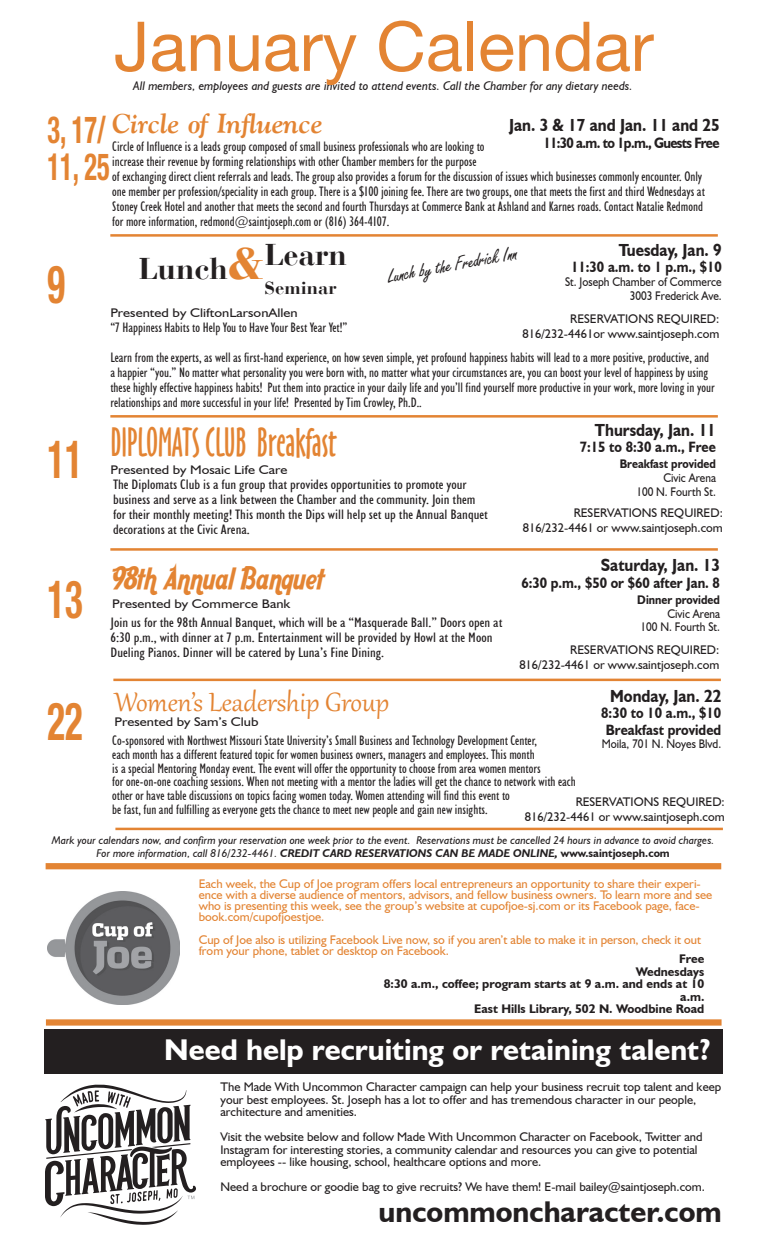
<style>
.page{position:relative;width:765px;height:1260px;background:#fff}
.page>*{position:absolute;margin:0;border:0;box-sizing:border-box;transform-origin:0 0}
.t1{font:68.75px "Helvetica Neue";color:#e38433}
.t2{font:700 condensed 52.5px "Helvetica Neue";color:#e38433;scale:.7 1}
.t3{font:37.5px "Oz Handicraft BT";color:#e38433;scale:.9 1}
.t4{font:700 condensed 37.5px/37.5px "Helvetica Neue";color:#e38433;scale:.7 1}
.t5{font:32.5px "Gabriola";color:#e38433}
.t6{font:700 30px "Humanist 521 BT";color:#fff}
.t7{font:700 30px "Humanist 521 BT";color:#231f20}
.t8{font:30px "Aarvark Cafe";color:#e38433;scale:.9 1}
.t9{font:700 30px "Boston";color:#231f20}
.t10{font:italic 700 27.5px "Gilde";letter-spacing:-.01em;color:#e38433}
.t11{font:20px "Freelance Script";color:#231f20}
.t12{font:700 17.5px "Humanist 521 BT";color:#231f20;scale:.9 1}
.t13{font:700 17.5px "Boston";color:#231f20;scale:1.05 1}
.t14{font:700 15px/16.2px "Humanist 521 BT";color:#231f20;scale:.9 1}
.t15{font:700 15px "Humanist 521 BT";letter-spacing:-.05em;color:#231f20;scale:.9 1}
.t16{font:condensed 13.75px/15px "Humanist 521 BT";color:#231f20}
.t17{font:condensed 13.75px/15px "Humanist 521 BT";color:#231f20;scale:1.15 1}
.t18{font:12.5px/15px "Humanist 521 BT";color:#231f20;text-align:right}
.t19{font:12.5px/11.2px "Humanist 521 BT";color:#e38433}
.t20{font:12.5px/13.8px "Humanist 521 BT";color:#231f20;text-align:right;scale:.9 1}
.t21{font:700 12.5px/12.5px "Humanist 521 BT";color:#231f20;text-align:right}
.t22{font:12.5px "Humanist 521 BT";color:#231f20;scale:1.15 1}
.t23{font:italic 12.5px "Humanist 521 BT";color:#231f20}
.t24{font:700 12.5px "Humanist 521 BT";color:#231f20;scale:.9 1}
.t25{font:italic 11.25px/12.5px "Humanist 521 BT";color:#231f20;text-align:center}
.s1{font-size:45px;color:#e38433}
.s2{font-weight:700}
.s3{font-weight:700;font-style:normal}
</style>
<div class="page">
<hr style="left:113px;top:679px;width:608px;height:2px;background:#e38433">
<hr style="left:110px;top:234px;width:608px;height:3px;background:#e38433">
<hr style="left:110px;top:548px;width:608px;height:3px;background:#e38433">
<hr style="left:110px;top:415px;width:608px;height:3px;background:#e38433">
<hr style="left:115px;top:828px;width:608px;height:2px;background:#e38433">
<img style="left:48px;top:891px;width:131px;height:114px">
<div style="left:46px;top:863px;width:675px;height:6px;background:#e38433"></div>
<div style="left:46px;top:1019px;width:676px;height:7px;background:#e38433"></div>
<svg style="left:45px;top:1085px;width:151px;height:140px"></svg>
<div style="left:44px;top:1029px;width:679px;height:45px;background:#231f20"></div>
<h1 class="t1" style="left:114px;top:-3px;width:541px">January Calendar</h1>
<p class="t23" style="left:133px;top:79px;width:501px">All members, employees and guests are invited to attend events. Call the Chamber for any dietary needs.</p>
<h3 class="t10" style="left:112px;top:107px;width:212px">Circle of Influence</h3>
<p class="t16" style="left:112px;top:139px;width:594px">Circle of Influence is a leads group composed of small business professionals who are looking to<br>increase their revenue by forming relationships with other Chamber members for the purpose<br>of exchanging direct client referrals and leads. The group also provides a forum for the discussion of issues which businesses commonly encounter. Only one member per profession/speciality in each group. There is a $100 joining fee. There are two groups, one that meets the first and third Wednesdays at Stoney Creek Hotel and another that meets the second and fourth Thursdays at Commerce Bank at Ashland and Karnes roads. Contact Natalie Redmond for more information, redmond@saintjoseph.com or (816) 364-4107.</p>
<h3 class="t4" style="left:48px;top:108px;width:90px">3, 17/<br>11, 25</h3>
<p class="t12" style="left:509px;top:115px;width:236px">Jan. 3 &amp; 17 and Jan. 11 and 25</p>
<p class="t15" style="left:544px;top:133px;width:197px">11:30 a.m. to 1p.m., Guests Free</p>
<h2 class="t2" style="left:48px;top:240px;width:27px">9</h2>
<h2 class="t2" style="left:48px;top:415px;width:52px">11</h2>
<h2 class="t2" style="left:48px;top:555px;width:52px">13</h2>
<h2 class="t2" style="left:48px;top:678px;width:52px">22</h2>
<p class="t12" style="left:619px;top:239px;width:116px">Tuesday, Jan. 9</p>
<p class="t14" style="left:571px;top:258px;width:169px">11:30 a.m. to 1 p.m., $10</p>
<p class="t20" style="left:565px;top:274px;width:176px">St. Joseph Chamber of Commerce<br>3003 Frederick Ave.</p>
<h3 class="t9" style="left:139px;top:244px;width:210px">Lunch<span class="s1">&amp;</span>Learn</h3>
<p class="t13" style="left:265px;top:277px;width:70px">Seminar</p>
<h3 class="t11" style="left:386px;top:266px;width:133px;rotate:-11deg">Lunch by the Fredrick Inn</h3>
<p class="t16" style="left:110px;top:312px;width:600px;line-height:30px">“7 Happiness Habits to Help You to Have Your Best Year Yet!”<br>Learn from the experts, as well as first-hand experience, on how seven simple, yet profound happiness habits will lead to a more positive, productive, and</p>
<p class="t16" style="left:110px;top:365px;width:606px">a happier “you.” No matter what personality you were born with, no matter what your circumstances are, you can boost your level of happiness by using these highly effective happiness habits! Put them into practice in your daily life and you’ll find yourself more productive in your work, more loving in your relationships and more successful in your life! Presented by Tim Crowley, Ph.D..</p>
<p class="t22" style="left:110px;top:305px;width:164px">Presented by CliftonLarsonAllen</p>
<p class="t18" style="left:522px;top:311px;width:198px">RESERVATIONS REQUIRED:<br>816/232-4461or www.saintjoseph.com</p>
<h3 class="t3" style="left:111px;top:420px;width:252px">DIPLOMATS CLUB Breakfast</h3>
<p class="t12" style="left:595px;top:419px;width:136px">Thursday, Jan. 11</p>
<p class="t14" style="left:580px;top:438px;width:153px">7:15 to 8:30 a.m., Free</p>
<p class="t24" style="left:620px;top:456px;width:108px">Breakfast provided</p>
<p class="t20" style="left:636px;top:470px;width:90px">Civic Arena<br>100 N. Fourth St.</p>
<p class="t22" style="left:111px;top:462px;width:155px">Presented by Mosaic Life Care</p>
<p class="t17" style="left:113px;top:477px;width:328px">The Diplomats Club is a fun group that provides opportunities to promote your business and serve as a link between the Chamber and the community. Join them for their monthly meeting! This month the Dips will help set up the Annual Banquet decorations at the Civic Arena.</p>
<p class="t18" style="left:523px;top:505px;width:201px">RESERVATIONS REQUIRED:<br>816/232-4461 or www.saintjoseph.com</p>
<h3 class="t8" style="left:111px;top:559px;width:239px">98th Annual Banquet</h3>
<p class="t22" style="left:112px;top:596px;width:156px">Presented by Commerce Bank</p>
<p class="t17" style="left:111px;top:615px;width:342px">Join us for the 98th Annual Banquet, which will be a “Masquerade Ball.” Doors open at<br>6:30 p.m., with dinner at 7 p.m. Entertainment will be provided by Howl at the Moon<br>Dueling Pianos. Dinner will be catered by Luna’s Fine Dining.</p>
<p class="t12" style="left:601px;top:554px;width:134px">Saturday, Jan. 13</p>
<p class="t14" style="left:521px;top:574px;width:222px">6:30 p.m., $50 or $60 after Jan. 8</p>
<p class="t24" style="left:637px;top:592px;width:93px">Dinner provided</p>
<p class="t20" style="left:640px;top:606px;width:90px">Civic Arena<br>100 N. Fourth St.</p>
<p class="t18" style="left:519px;top:642px;width:201px">RESERVATIONS REQUIRED:<br>816/232-4461 or www.saintjoseph.com</p>
<h3 class="t5" style="left:115px;top:681px;width:276px">Women’s Leadership Group</h3>
<p class="t22" style="left:115px;top:714px;width:127px">Presented by Sam’s Club</p>
<p class="t12" style="left:610px;top:685px;width:125px">Monday, Jan. 22</p>
<p class="t14" style="left:601px;top:705px;width:135px">8:30 to 10 a.m., $10<br>Breakfast provided</p>
<p class="t20" style="left:602px;top:737px;width:134px">Moila, 701 N. Noyes Blvd.</p>
<p class="t16" style="left:112px;top:734px;width:465px;line-height:13.8px">Co-sponsored with Northwest Missouri State University’s Small Business and Technology Development Center,<br>each month has a different featured topic for women business owners, managers and employees. This month<br>is a special Mentoring Monday event. The event will offer the opportunity to choose from area women mentors<br>for one-on-one coaching sessions. When not meeting with a mentor the ladies will get the chance to network with each other or have table discussions on topics facing women today. Women attending will find this event to<br>be fast, fun and fulfilling as everyone gets the chance to meet new people and gain new insights.</p>
<p class="t18" style="left:525px;top:794px;width:201px">RESERVATIONS REQUIRED:<br>816/232-4461 or www.saintjoseph.com</p>
<p class="t25" style="left:52px;top:834px;width:664px">Mark your calendars now, and confirm your reservation one week prior to the event. Reservations must be cancelled 24 hours in advance to avoid charges.<br>For more information, call 816/232-4461. <span class="s2">CREDIT CARD RESERVATIONS CAN BE MADE ONLINE,</span> <span class="s3">www.saintjoseph.com</span></p>
<p class="t19" style="left:199px;top:877px;width:515px">Each week, the Cup of Joe program offers local entrepreneurs an opportunity to share their experi&shy;ence with a diverse audience of mentors, advisors, and fellow business owners. To learn more and see who is presenting this week, see the group’s website at cupofjoe-sj.com or its Facebook page, face&shy;book.com/cupofjoestjoe.</p>
<p class="t19" style="left:199px;top:934px;width:504px">Cup of Joe also is utilizing Facebook Live now, so if you aren’t able to make it in person, check it out from your phone, tablet or desktop on Facebook.</p>
<p class="t21" style="left:384px;top:953px;width:322px">Free<br>Wednesdays<br>8:30 a.m., coffee; program starts at 9 a.m. and ends at 10 a.m.<br>East Hills Library, 502 N. Woodbine Road</p>
<h3 class="t6" style="left:164px;top:1031px;width:548px">Need help recruiting or retaining talent?</h3>
<p class="t18" style="left:220px;top:1080px;width:502px;line-height:12.5px;text-align:left">The Made With Uncommon Character campaign can help your business recruit top talent and keep your best employees. St. Joseph has a lot to offer and has tremendous character in our people, architecture and amenities.</p>
<p class="t18" style="left:220px;top:1130px;width:484px;line-height:12.5px;text-align:left">Visit the website below and follow Made With Uncommon Character on Facebook, Twitter and<br>Instagram for interesting stories, a community calendar and resources you can give to potential employees -- like housing, school, healthcare options and more.</p>
<p class="t18" style="left:220px;top:1179px;width:486px">Need a brochure or goodie bag to give recruits? We have them! E-mail bailey@saintjoseph.com.</p>
<h3 class="t7" style="left:379px;top:1193px;width:345px">uncommoncharacter.com</h3>
</div>
